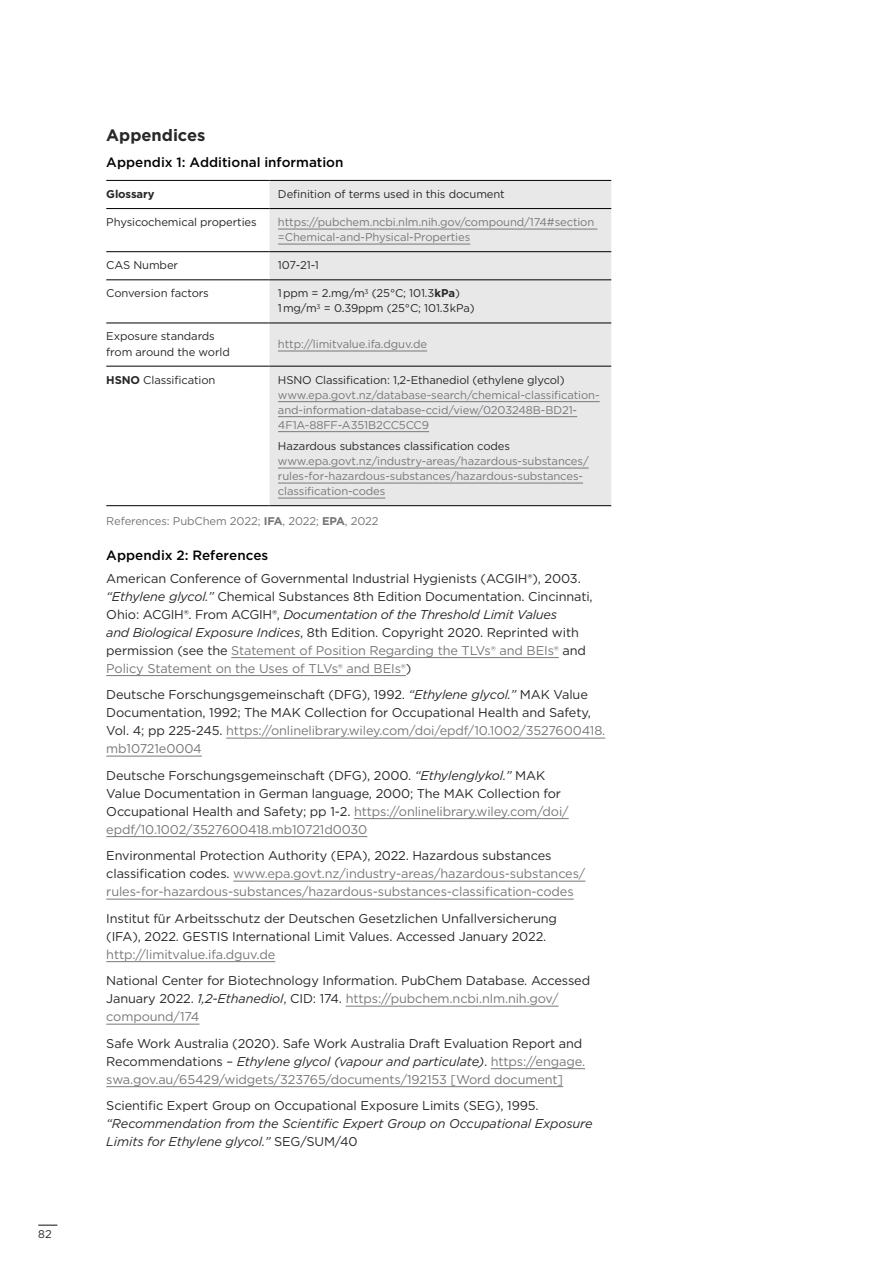
<style>
.page{position:relative;width:893px;height:1263px;background:#fff}
.page>*{position:absolute;margin:0;border:0;box-sizing:border-box;transform-origin:0 0}
.t1{font:700 16.5px "Gotham";letter-spacing:-.005em;color:#292829}
.t2{font:500 13.5px "Gotham";color:#000}
.body{font:12.75px/18px "Gotham";letter-spacing:-.01em;color:#292829}
.body-2{font:12.75px/18px "Gotham";letter-spacing:-.01em;color:#77787b}
.body-3{font:italic 12.75px/18px "Gotham";letter-spacing:-.01em;color:#292829}
.table_body{font:11.25px/15px "Gotham";letter-spacing:-.01em;color:#77787b}
.table_body-2{font:11.25px/15px "Gotham";letter-spacing:-.01em;color:#292829}
.table_body-3{font:11.25px "Gotham";letter-spacing:-.01em;color:#747678}
.table_body-4{font:700 11.25px "Gotham";letter-spacing:-.01em;color:#292829}
.s1{font-weight:700}
.s2{color:#292829}
.s3{font-style:italic}
.s4{color:#77787b}
.s5{font-style:normal}
</style>
<div class="page">
<hr style="left:231px;top:657px;width:328px;height:1px;background:#77787b">
<hr style="left:106px;top:675px;width:300px;height:1px;background:#77787b">
<hr style="left:226px;top:738px;width:379px;height:1px;background:#77787b">
<hr style="left:106px;top:756px;width:96px;height:1px;background:#77787b">
<hr style="left:354px;top:818px;width:215px;height:1px;background:#77787b">
<hr style="left:106px;top:836px;width:261px;height:1px;background:#77787b">
<hr style="left:233px;top:881px;width:352px;height:1px;background:#77787b">
<hr style="left:106px;top:899px;width:468px;height:1px;background:#77787b">
<hr style="left:106px;top:961px;width:169px;height:1px;background:#77787b">
<hr style="left:346px;top:1006px;width:213px;height:1px;background:#77787b">
<hr style="left:106px;top:1024px;width:93px;height:1px;background:#77787b">
<hr style="left:491px;top:1068px;width:94px;height:1px;background:#77787b">
<hr style="left:106px;top:1086px;width:457px;height:1px;background:#77787b">
<div style="left:269px;top:181px;width:342px;height:324px;background:#e8e8e9"></div>
<hr style="left:106px;top:208px;width:163px;height:1px;background:#000">
<hr style="left:269px;top:208px;width:342px;height:1px;background:#000">
<hr style="left:106px;top:251px;width:163px;height:1px;background:#000">
<hr style="left:269px;top:251px;width:342px;height:1px;background:#000">
<hr style="left:106px;top:280px;width:163px;height:1px;background:#000">
<hr style="left:269px;top:280px;width:342px;height:1px;background:#000">
<hr style="left:106px;top:323px;width:163px;height:1px;background:#000">
<hr style="left:269px;top:323px;width:342px;height:1px;background:#000">
<hr style="left:106px;top:366px;width:163px;height:1px;background:#000">
<hr style="left:269px;top:366px;width:342px;height:1px;background:#000">
<hr style="left:106px;top:505px;width:163px;height:1px;background:#000">
<hr style="left:269px;top:505px;width:342px;height:1px;background:#000">
<hr style="left:106px;top:180px;width:163px;height:1px;background:#000">
<hr style="left:269px;top:180px;width:342px;height:1px;background:#000">
<hr style="left:278px;top:229px;width:319px;height:1px;background:#77787b">
<hr style="left:278px;top:244px;width:192px;height:1px;background:#77787b">
<hr style="left:278px;top:351px;width:149px;height:1px;background:#77787b">
<hr style="left:278px;top:401px;width:322px;height:1px;background:#77787b">
<hr style="left:278px;top:416px;width:299px;height:1px;background:#77787b">
<hr style="left:278px;top:431px;width:151px;height:1px;background:#77787b">
<hr style="left:278px;top:468px;width:311px;height:1px;background:#77787b">
<hr style="left:278px;top:483px;width:305px;height:1px;background:#77787b">
<hr style="left:278px;top:498px;width:107px;height:1px;background:#77787b">
<svg style="left:38px;top:1224px;width:19px;height:2px"></svg>
<p class="table_body-2" style="left:38px;top:1227px;width:15px">82</p>
<h1 class="t1" style="left:106px;top:124px;width:100px">Appendices</h1>
<h4 class="t2" style="left:106px;top:154px;width:239px">Appendix 1: Additional information</h4>
<p class="table_body-4" style="left:106px;top:186px;width:50px">Glossary</p>
<p class="table_body-2" style="left:278px;top:186px;width:228px">Definition of terms used in this document</p>
<p class="table_body-2" style="left:106px;top:214px;width:152px">Physicochemical properties</p>
<p class="table_body" style="left:278px;top:214px;width:318px">https://pubchem.ncbi.nlm.nih.gov/compound/174#section =Chemical-and-Physical-Properties</p>
<p class="table_body-2" style="left:106px;top:257px;width:73px">CAS Number</p>
<p class="table_body-2" style="left:278px;top:257px;width:42px">107-21-1</p>
<p class="table_body-2" style="left:106px;top:286px;width:104px">Conversion factors</p>
<p class="table_body-2" style="left:278px;top:286px;width:183px">1ppm = 2.mg/m<sup>3</sup> (25°C; 101.3<span class="s1">kPa</span>)</p>
<p class="table_body-2" style="left:278px;top:301px;width:198px">1mg/m<sup>3</sup> = 0.39ppm (25°C; 101.3kPa)</p>
<p class="table_body-2" style="left:106px;top:329px;width:125px">Exposure standards from around the world</p>
<p class="table_body" style="left:278px;top:336px;width:151px">http://limitvalue.ifa.dguv.de</p>
<p class="table_body-2" style="left:106px;top:372px;width:111px"><span class="s1">HSNO</span> Classification</p>
<p class="table_body" style="left:278px;top:372px;width:323px"><span class="s2">HSNO Classification: 1,2-Ethanediol (ethylene glycol) </span>www.epa.govt.nz/database-search/chemical-classification&shy;and-information-database-ccid/view/0203248B-BD21- 4F1A-88FF-A351B2CC5CC9</p>
<p class="table_body" style="left:278px;top:438px;width:312px"><span class="s2">Hazardous substances classification codes </span>www.epa.govt.nz/industry-areas/hazardous-substances/ rules-for-hazardous-substances/hazardous-substances&shy;classification-codes</p>
<p class="table_body-3" style="left:106px;top:514px;width:274px">References: PubChem 2022; <span class="s1">IFA</span>, 2022; <span class="s1">EPA</span>, 2022</p>
<h4 class="t2" style="left:106px;top:547px;width:163px">Appendix 2: References</h4>
<p class="body" style="left:106px;top:569px;width:488px">American Conference of Governmental Industrial Hygienists (ACGIH®), 2003. <span class="s3">“Ethylene glycol.”</span> Chemical Substances 8th Edition Documentation. Cincinnati, Ohio: ACGIH®. From ACGIH®, <span class="s3">Documentation of the Threshold Limit Values<br>and Biological Exposure Indices</span>, 8th Edition. Copyright 2020. Reprinted with permission (see the <span class="s4">Statement of Position Regarding the TLVs® and BEIs®</span> and <span class="s4">Policy Statement on the Uses of TLVs® and BEIs®</span>)</p>
<p class="body" style="left:106px;top:685px;width:501px">Deutsche Forschungsgemeinschaft (DFG), 1992. <span class="s3">“Ethylene glycol.”</span> MAK Value Documentation, 1992; The MAK Collection for Occupational Health and Safety, Vol. 4; pp 225-245. <span class="s4">https://onlinelibrary.wiley.com/doi/epdf/10.1002/3527600418. mb10721e0004</span></p>
<p class="body" style="left:106px;top:766px;width:464px">Deutsche Forschungsgemeinschaft (DFG), 2000. <span class="s3">“Ethylenglykol.”</span> MAK Value Documentation in German language, 2000; The MAK Collection for Occupational Health and Safety; pp 1-2. <span class="s4">https://onlinelibrary.wiley.com/doi/ epdf/10.1002/3527600418.mb10721d0030</span></p>
<p class="body-2" style="left:106px;top:846px;width:481px"><span class="s2">Environmental Protection Authority (EPA), 2022. Hazardous substances classification codes.</span> www.epa.govt.nz/industry-areas/hazardous-substances/ rules-for-hazardous-substances/hazardous-substances-classification-codes</p>
<p class="body" style="left:106px;top:909px;width:452px">Institut für Arbeitsschutz der Deutschen Gesetzlichen Unfallversicherung (IFA), 2022. GESTIS International Limit Values. Accessed January 2022. <span class="s4">http://limitvalue.ifa.dguv.de</span></p>
<p class="body" style="left:106px;top:971px;width:485px">National Center for Biotechnology Information. PubChem Database. Accessed<br>January 2022. <span class="s3">1,2-Ethanediol</span>, CID: 174. <span class="s4">https://pubchem.ncbi.nlm.nih.gov/ compound/174</span></p>
<p class="body" style="left:106px;top:1034px;width:480px">Safe Work Australia (2020). Safe Work Australia Draft Evaluation Report and<br>Recommendations – <span class="s3">Ethylene glycol (vapour and particulate)</span>. <span class="s4">https://engage. swa.gov.au/65429/widgets/323765/documents/192153 [Word document]</span></p>
<p class="body-3" style="left:106px;top:1096px;width:488px"><span class="s5">Scientific Expert Group on Occupational Exposure Limits (SEG), 1995. </span>“Recommendation from the Scientific Expert Group on Occupational Exposure<br>Limits for Ethylene glycol.” <span class="s5">SEG/SUM/40</span></p>
</div>
